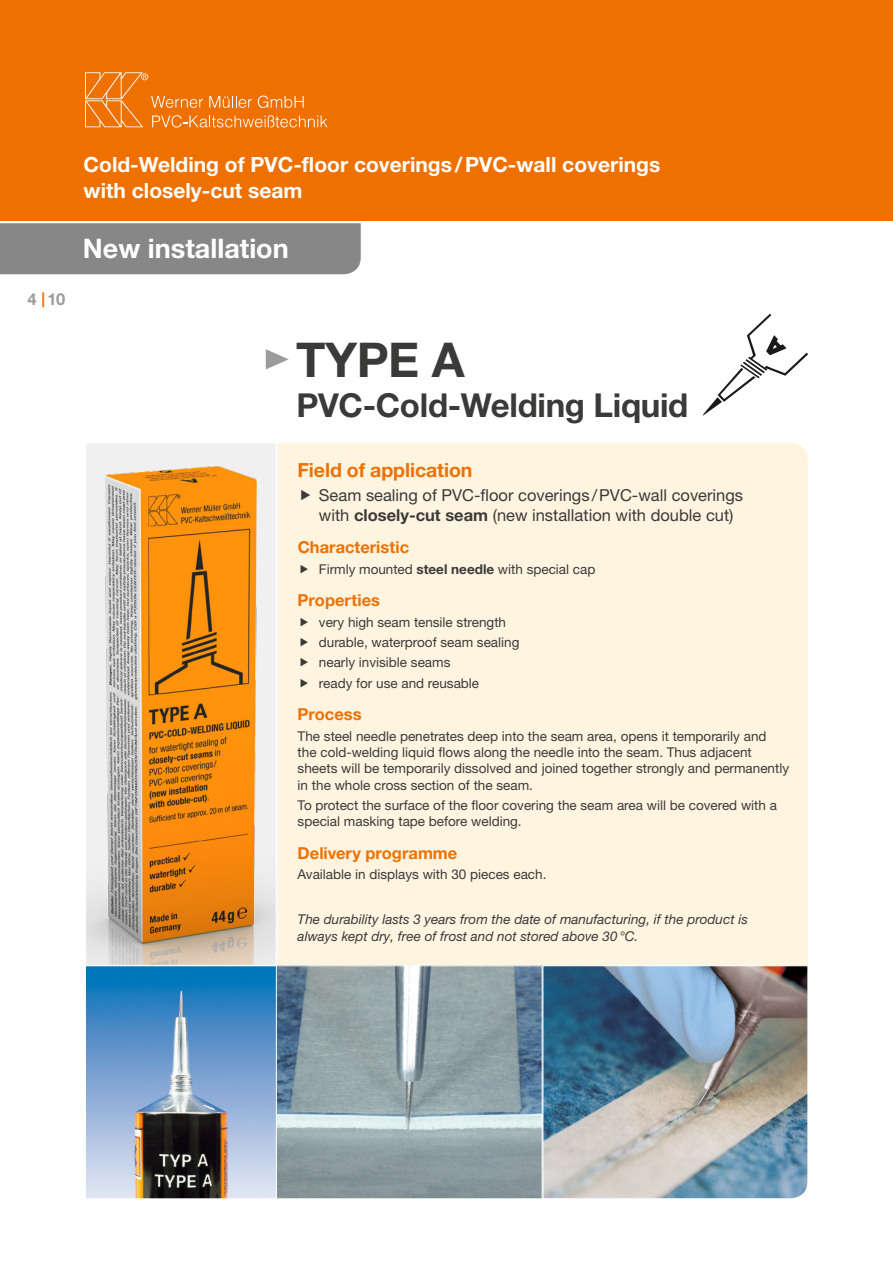
<style>
.page{position:relative;width:893px;height:1263px;background:#fff}
.page>*{position:absolute;margin:0;border:0;box-sizing:border-box;transform-origin:0 0}
.t1{font:700 48px "Helvetica Neue LTW1 G";color:#3a3a39}
.t2{font:700 33px "Helvetica Neue LTW1 G";letter-spacing:-.01em;color:#3a3a39}
.t3{font:700 27px "Helvetica Neue LTW1 G";color:#fff}
.t4{font:700 21px/25.2px "Helvetica Neue LTW1 G";color:#fff}
.t5{font:700 19.5px "Helvetica Neue LTW1 G";letter-spacing:-.005em;color:#ee7100}
.t6{font:16.5px/19.8px "Helvetica Neue LTW1 G";color:#3a3a39}
.t7{font:700 16.5px "Helvetica Neue LTW1 G";color:#ee7100}
.t8{font:700 16.5px "Helvetica Neue LTW1 G";color:#9c9c9d}
.t9{font:13.5px/16.2px "Helvetica Neue LTW1 G";color:#3a3a39}
.t10{font:italic 13.5px/16.2px "Helvetica Neue LTW1 G";color:#3a3a39}
.s1{font-size:14.85px;color:#ee7100}
.s2{font-weight:700}
</style>
<div class="page">
<div style="left:0;top:0;width:893px;height:221px;background:#ee7100"></div>
<div style="left:277px;top:443px;width:531px;height:522px;background:#fff4e0"></div>
<svg style="left:703px;top:314px;width:105px;height:102px"></svg>
<img style="left:277px;top:967px;width:264px;height:230px">
<div style="left:270px;top:965px;width:273px;height:234px;border:1px solid #fff"></div>
<img style="left:87px;top:967px;width:188px;height:230px">
<div style="left:85px;top:965px;width:192px;height:234px;border:1px solid #fff"></div>
<img style="left:542px;top:965px;width:266px;height:234px">
<svg style="left:266px;top:349px;width:23px;height:20px"></svg>
<svg style="left:87px;top:444px;width:188px;height:520px"></svg>
<div style="left:85px;top:442px;width:192px;height:524px;border:1px solid #fff"></div>
<div style="left:0;top:223px;width:361px;height:51px;background:#868786"></div>
<svg style="left:85px;top:72px;width:242px;height:56px"></svg>
<svg style="left:301px;top:489px;width:9px;height:11px"></svg>
<svg style="left:301px;top:564px;width:7px;height:9px"></svg>
<svg style="left:301px;top:617px;width:7px;height:9px"></svg>
<svg style="left:301px;top:638px;width:7px;height:8px"></svg>
<svg style="left:301px;top:658px;width:7px;height:9px"></svg>
<svg style="left:301px;top:679px;width:7px;height:8px"></svg>
<p class="t8" style="left:28px;top:289px;width:39px">4 <span class="s1">|</span>10</p>
<h3 class="t4" style="left:84px;top:152px;width:578px">Cold-Welding of PVC-floor coverings/PVC-wall coverings with closely-cut seam</h3>
<h3 class="t3" style="left:83px;top:232px;width:207px">New installation</h3>
<h1 class="t1" style="left:296px;top:330px;width:170px">TYPE A</h1>
<h2 class="t2" style="left:296px;top:384px;width:393px">PVC-Cold-Welding Liquid</h2>
<h3 class="t5" style="left:298px;top:458px;width:176px">Field of application</h3>
<p class="t6" style="left:319px;top:485px;width:426px">Seam sealing of PVC-floor coverings/PVC-wall coverings with <span class="s2">closely-cut seam</span> (new installation with double cut)</p>
<p class="t7" style="left:298px;top:537px;width:113px">Characteristic</p>
<p class="t9" style="left:319px;top:560px;width:278px">Firmly mounted <span class="s2">steel needle</span> with special cap</p>
<p class="t7" style="left:298px;top:590px;width:84px">Properties</p>
<p class="t9" style="left:319px;top:611px;width:202px;line-height:20.4px">very high seam tensile strength durable, waterproof seam sealing nearly invisible seams<br>ready for use and reusable</p>
<p class="t7" style="left:298px;top:704px;width:65px">Process</p>
<p class="t9" style="left:298px;top:728px;width:493px">The steel needle penetrates deep into the seam area, opens it temporarily and<br>the cold-welding liquid flows along the needle into the seam. Thus adjacent sheets will be temporarily dissolved and joined together strongly and permanently in the whole cross section of the seam.</p>
<p class="t9" style="left:298px;top:797px;width:481px">To protect the surface of the floor covering the seam area will be covered with a special masking tape before welding.</p>
<p class="t7" style="left:298px;top:843px;width:161px">Delivery programme</p>
<p class="t9" style="left:298px;top:866px;width:250px">Available in displays with 30 pieces each.</p>
<p class="t10" style="left:298px;top:911px;width:452px">The durability lasts 3 years from the date of manufacturing, if the product is always kept dry, free of frost and not stored above 30°C.</p>
</div>
